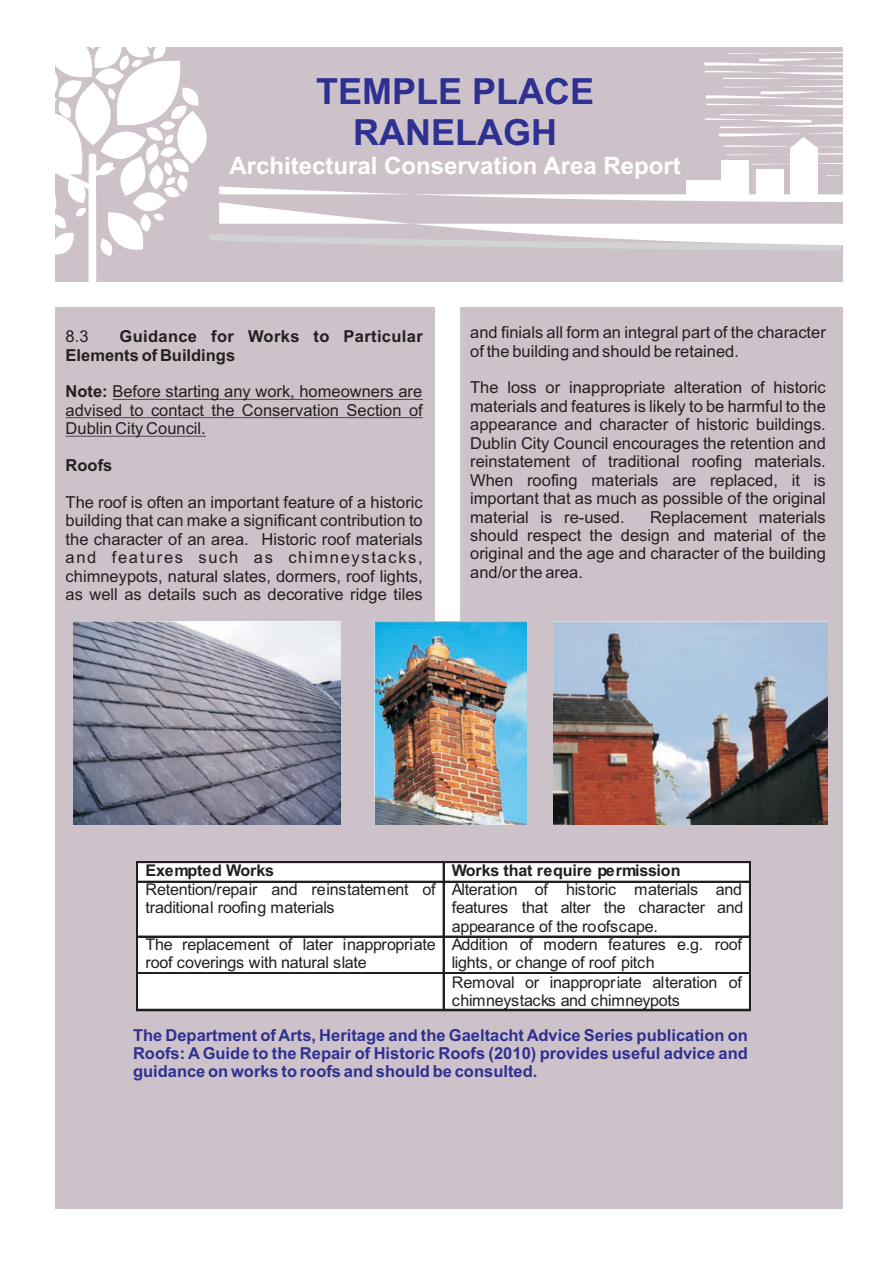
<style>
.page{position:relative;width:893px;height:1263px;background:#fff}
.page>*{position:absolute;margin:0;border:0;box-sizing:border-box;transform-origin:0 0}
.t1{font:700 36px/40.2px "Arial";color:#2e3092;text-align:center}
.t2{font:700 24px "Arial";color:#fff}
.t3{font:16.5px/18.5px "Arial";color:#231f20;text-align:justify}
.t4{font:700 16.5px/18.5px "Arial";color:#2e3092;text-align:justify}
.t5{font:700 16.5px/18.5px "Arial";letter-spacing:.02em;color:#231f20}
.t6{font:16.2px/18.3px "Arial";letter-spacing:-.02em;color:#231f20}
.t7{font:700 16.2px "Arial";letter-spacing:-.01em;color:#231f20}
.s1{font-weight:700}
</style>
<div class="page">
<div style="left:55px;top:47px;width:787px;height:1161px;background:#cec2ca"></div>
<div style="left:49px;top:283px;width:824px;height:24px;background:#fff"></div>
<svg style="left:55px;top:47px;width:788px;height:236px"></svg>
<div style="left:436px;top:306px;width:24px;height:458px;background:#fff"></div>
<hr style="left:112px;top:399px;width:311px;height:1px;background:#231f20">
<hr style="left:66px;top:417px;width:357px;height:1px;background:#231f20">
<hr style="left:66px;top:436px;width:140px;height:1px;background:#231f20">
<img style="left:73px;top:621px;width:755px;height:204px">
<div style="left:341px;top:613px;width:33px;height:232px;background:#cec2ca"></div>
<div style="left:527px;top:618px;width:25px;height:228px;background:#cec2ca"></div>
<div style="left:136px;top:862px;width:614px;height:149px;background:#fff;border:1px solid #231f20"></div>
<hr style="left:138px;top:862px;width:305px;height:1px;background:#231f20">
<hr style="left:138px;top:861px;width:305px;height:1px;background:#231f20">
<hr style="left:444px;top:862px;width:305px;height:1px;background:#231f20">
<hr style="left:444px;top:861px;width:305px;height:1px;background:#231f20">
<svg style="left:137px;top:861px;width:1px;height:21px"></svg>
<hr style="left:138px;top:881px;width:305px;height:1px;background:#231f20">
<svg style="left:443px;top:861px;width:1px;height:21px"></svg>
<hr style="left:444px;top:881px;width:305px;height:1px;background:#231f20">
<svg style="left:749px;top:861px;width:1px;height:21px"></svg>
<hr style="left:137px;top:882px;width:1px;height:54px;background:#231f20">
<hr style="left:443px;top:882px;width:1px;height:54px;background:#231f20">
<hr style="left:749px;top:882px;width:1px;height:54px;background:#231f20">
<hr style="left:138px;top:936px;width:305px;height:1px;background:#231f20">
<hr style="left:444px;top:936px;width:305px;height:1px;background:#231f20">
<hr style="left:137px;top:937px;width:1px;height:36px;background:#231f20">
<hr style="left:443px;top:937px;width:1px;height:36px;background:#231f20">
<hr style="left:749px;top:937px;width:1px;height:36px;background:#231f20">
<hr style="left:138px;top:973px;width:305px;height:1px;background:#231f20">
<hr style="left:138px;top:972px;width:305px;height:1px;background:#231f20">
<hr style="left:444px;top:973px;width:305px;height:1px;background:#231f20">
<hr style="left:444px;top:972px;width:305px;height:1px;background:#231f20">
<hr style="left:137px;top:974px;width:1px;height:35px;background:#231f20">
<hr style="left:138px;top:1009px;width:305px;height:1px;background:#231f20">
<hr style="left:443px;top:974px;width:1px;height:35px;background:#231f20">
<hr style="left:444px;top:1009px;width:305px;height:1px;background:#231f20">
<hr style="left:749px;top:974px;width:1px;height:35px;background:#231f20">
<h1 class="t1" style="left:316px;top:75px;width:280px">TEMPLE PLACE<br>RANELAGH</h1>
<h2 class="t2" style="left:229px;top:156px;width:453px">Architectural Conservation Area Report</h2>
<p class="t5" style="left:66px;top:329px;width:359px;text-indent:54px">Guidance for Works to Particular<br>Elements of Buildings</p>
<p class="t3" style="left:66px;top:384px;width:359px"><span class="s1">Note:</span> Before starting any work, homeowners are advised to contact the Conservation Section of Dublin City Council.</p>
<p class="t5" style="left:66px;top:458px;width:48px">Roofs</p>
<p class="t3" style="left:66px;top:494px;width:359px">The roof is often an important feature of a historic building that can make a significant contribution to the character of an area. Historic roof materials and features such as chimneystacks, chimneypots, natural slates, dormers, roof lights, as well as details such as decorative ridge tiles</p>
<p class="t3" style="left:66px;top:329px;width:24px">8.3</p>
<p class="t3" style="left:470px;top:325px;width:357px">and finials all form an integral part of the character of the building and should be retained.</p>
<p class="t3" style="left:470px;top:380px;width:357px">The loss or inappropriate alteration of historic materials and features is likely to be harmful to the appearance and character of historic buildings.<br>Dublin City Council encourages the retention and reinstatement of traditional roofing materials.<br>When roofing materials are replaced, it is important that as much as possible of the original material is re-used.</p>
<p class="t3" style="left:470px;top:509px;width:357px;text-indent:180px">Replacement materials should respect the design and material of the original and the age and character of the building and/or the area.</p>
<p class="t7" style="left:145px;top:864px;width:130px">Exempted Works</p>
<p class="t7" style="left:452px;top:864px;width:230px">Works that require permission</p>
<p class="t6" style="left:145px;top:882px;width:292px">Retention/repair and reinstatement of traditional roofing materials</p>
<p class="t6" style="left:452px;top:882px;width:293px;text-align:justify">Alteration of historic materials and features that alter the character and appearance of the roofscape.</p>
<p class="t6" style="left:145px;top:937px;width:292px">The replacement of later inappropriate roof coverings with natural slate</p>
<p class="t6" style="left:452px;top:936px;width:292px">Addition of modern features e.g. roof lights, or change of roof pitch<br>Removal or inappropriate alteration of chimneystacks and chimneypots</p>
<p class="t4" style="left:133px;top:1027px;width:616px">The Department of Arts, Heritage and the Gaeltacht Advice Series publication on Roofs: A Guide to the Repair of Historic Roofs (2010) provides useful advice and guidance on works to roofs and should be consulted.</p>
</div>
